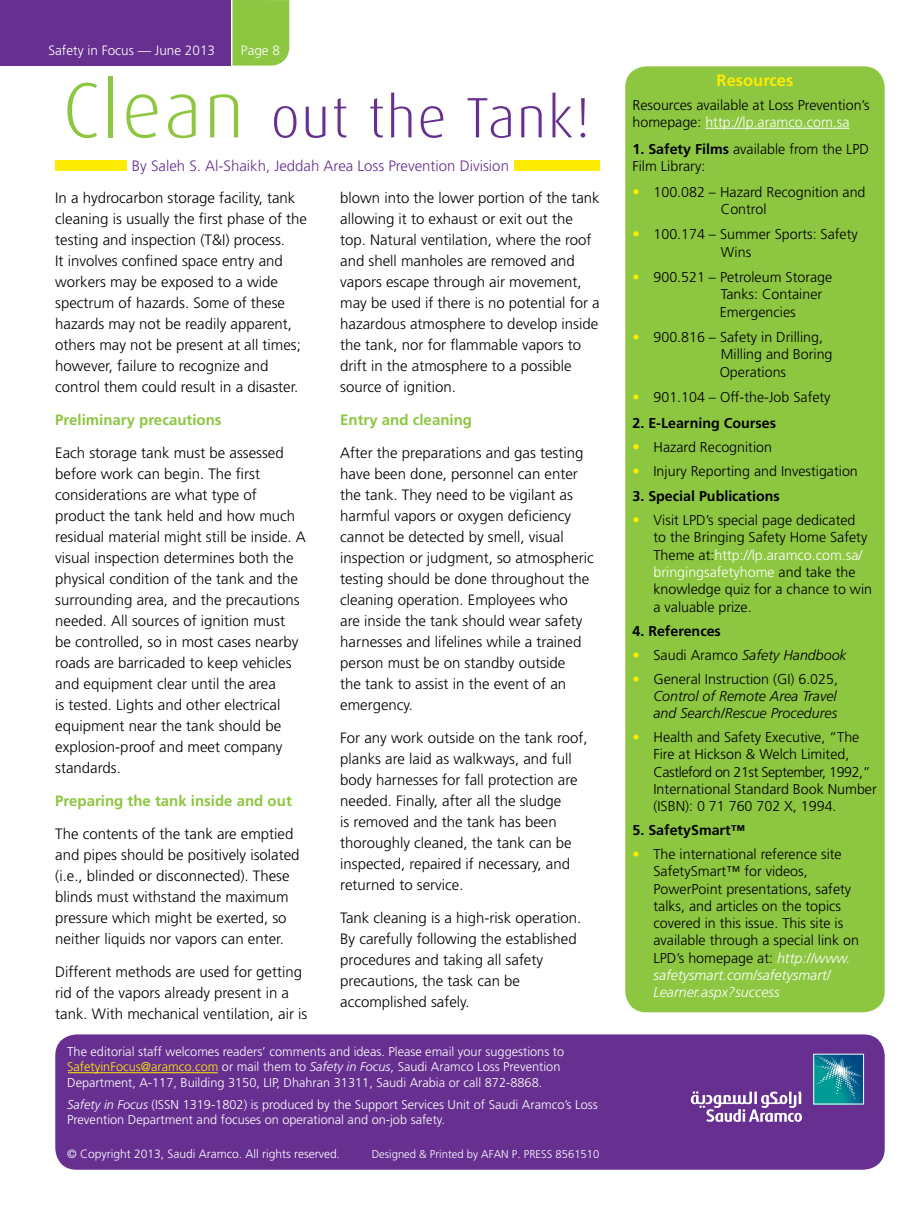
<style>
.page{position:relative;width:923px;height:1225px;background:#fff}
.page>*{position:absolute;margin:0;border:0;box-sizing:border-box;transform-origin:0 0}
.t1{font:300 57px "Dax";letter-spacing:.03em;color:#662f90}
.t2{font:700 16.5px "Frutiger";color:#fdeb04}
.t3{font:300 15px/21px "Frutiger";color:#000}
.t4{font:700 15px "Frutiger";color:#8dc640}
.t5{font:300 15px "Frutiger";color:#662f90}
.t6{font:300 14.25px/17.2px "Frutiger";color:#000}
.t7{font:italic 300 14.25px/17.2px "Frutiger";color:#000;text-align:justify}
.t8{font:700 14.25px "Frutiger";color:#000}
.t9{font:300 13.5px "Frutiger";color:#fff}
.t10{font:300 12.75px/15.3px "Frutiger";color:#fff}
.t11{font:300 12px "Frutiger";color:#fff}
.t12{font:300 11.25px "Frutiger";color:#fff}
.s1{font-size:78.45px;color:#8dc640}
.s2{color:#fdeb04}
.s3{font-style:italic}
.s4{color:#fff}
.s5{font-weight:700}
.s6{font-size:15px;color:#fdeb04}
.s7{font-style:normal;color:#fdeb04}
.s8{font-style:normal}
.s9{font-style:italic;color:#fff}
</style>
<div class="page">
<div style="left:625px;top:66px;width:259px;height:946px;background:#8dc640;border-radius:21px"></div>
<div style="left:55px;top:1034px;width:829px;height:135px;background:#662f90;border-radius:21px"></div>
<hr style="left:68px;top:1072px;width:150px;height:1px;background:#fdeb04">
<svg style="left:815px;top:1055px;width:47px;height:47px"></svg>
<div style="left:813px;top:1053px;width:51px;height:51px;border:1px solid #fff"></div>
<svg style="left:816px;top:1056px;width:46px;height:43px;background:#22899d"></svg>
<svg style="left:691px;top:1091px;width:111px;height:31px"></svg>
<div style="left:0;top:0;width:230px;height:66px;background:#662f90"></div>
<div style="left:232px;top:0;width:57px;height:66px;background:#8dc640"></div>
<div style="left:55px;top:160px;width:72px;height:11px;background:#fdeb04"></div>
<div style="left:514px;top:160px;width:86px;height:11px;background:#fdeb04"></div>
<hr style="left:705px;top:128px;width:144px;height:1px;background:#fff">
<p class="t9" style="left:48px;top:43px;width:168px">Safety in Focus — June 2013</p>
<p class="t9" style="left:241px;top:43px;width:41px">Page 8</p>
<h1 class="t1" style="left:63px;top:86px;width:528px"><span class="s1">Clean</span> out the Tank!</h1>
<p class="t5" style="left:132px;top:157px;width:379px">By Saleh S. Al-Shaikh, Jeddah Area Loss Prevention Division</p>
<p class="t3" style="left:55px;top:187px;width:253px">In a hydrocarbon storage facility, tank cleaning is usually the first phase of the testing and inspection (T&amp;I) process.<br>It involves confined space entry and workers may be exposed to a wide spectrum of hazards. Some of these hazards may not be readily apparent, others may not be present at all times; however, failure to recognize and control them could result in a disaster.</p>
<p class="t4" style="left:55px;top:411px;width:168px">Preliminary precautions</p>
<p class="t3" style="left:55px;top:442px;width:252px">Each storage tank must be assessed before work can begin. The first considerations are what type of product the tank held and how much residual material might still be inside. A visual inspection determines both the physical condition of the tank and the surrounding area, and the precautions needed. All sources of ignition must<br>be controlled, so in most cases nearby roads are barricaded to keep vehicles and equipment clear until the area<br>is tested. Lights and other electrical equipment near the tank should be explosion-proof and meet company standards.</p>
<p class="t4" style="left:55px;top:792px;width:238px">Preparing the tank inside and out</p>
<p class="t3" style="left:55px;top:823px;width:246px">The contents of the tank are emptied and pipes should be positively isolated (i.e., blinded or disconnected). These blinds must withstand the maximum pressure which might be exerted, so neither liquids nor vapors can enter.</p>
<p class="t3" style="left:55px;top:961px;width:254px">Different methods are used for getting rid of the vapors already present in a tank. With mechanical ventilation, air is</p>
<p class="t3" style="left:340px;top:187px;width:261px">blown into the lower portion of the tank allowing it to exhaust or exit out the top. Natural ventilation, where the roof and shell manholes are removed and vapors escape through air movement, may be used if there is no potential for a hazardous atmosphere to develop inside the tank, nor for flammable vapors to drift in the atmosphere to a possible source of ignition.</p>
<p class="t4" style="left:340px;top:411px;width:133px">Entry and cleaning</p>
<p class="t3" style="left:340px;top:442px;width:255px">After the preparations and gas testing have been done, personnel can enter the tank. They need to be vigilant as harmful vapors or oxygen deficiency cannot be detected by smell, visual inspection or judgment, so atmospheric testing should be done throughout the cleaning operation. Employees who<br>are inside the tank should wear safety harnesses and lifelines while a trained person must be on standby outside<br>the tank to assist in the event of an emergency.</p>
<p class="t3" style="left:340px;top:727px;width:249px">For any work outside on the tank roof, planks are laid as walkways, and full body harnesses for fall protection are needed. Finally, after all the sludge<br>is removed and the tank has been thoroughly cleaned, the tank can be inspected, repaired if necessary, and returned to service.</p>
<p class="t3" style="left:340px;top:907px;width:242px">Tank cleaning is a high-risk operation.<br>By carefully following the established procedures and taking all safety precautions, the task can be accomplished safely.</p>
<p class="t10" style="left:67px;top:1044px;width:498px">The editorial staff welcomes readers’ comments and ideas. Please email your suggestions to<br><span class="s2">SafetyinFocus@aramco.com</span> or mail them to <span class="s3">Safety in Focus</span>, Saudi Aramco Loss Prevention<br>Department, A-117, Building 3150, LIP, Dhahran 31311, Saudi Arabia or call 872-8868.</p>
<p class="t10" style="left:67px;top:1097px;width:532px"><span class="s3">Safety in Focus</span> (ISSN 1319-1802) is produced by the Support Services Unit of Saudi Aramco’s Loss<br>Prevention Department and focuses on operational and on-job safety.</p>
<p class="t11" style="left:67px;top:1147px;width:274px">© Copyright 2013, Saudi Aramco. All rights reserved.</p>
<p class="t12" style="left:372px;top:1148px;width:229px">Designed &amp; Printed by AFAN P. PRESS 8561510</p>
<p class="t2" style="left:716px;top:71px;width:78px">Resources</p>
<p class="t6" style="left:632px;top:96px;width:239px">Resources available at Loss Prevention’s homepage: <span class="s4">http://lp.aramco.com.sa</span></p>
<p class="t6" style="left:632px;top:140px;width:238px"><span class="s5">1. Safety Films</span> available from the LPD<br>Film Library:</p>
<p class="t6" style="left:721px;top:183px;width:146px;text-indent:-88px"><span class="s6">•</span> 100.082 – Hazard Recognition and<br>Control</p>
<p class="t6" style="left:721px;top:226px;width:138px;text-indent:-88px"><span class="s6">•</span> 100.174 – Summer Sports: Safety<br>Wins</p>
<p class="t6" style="left:719px;top:269px;width:114px;text-indent:-87px"><span class="s2">•</span> 900.521 – Petroleum Storage<br>Tanks: Container<br>Emergencies</p>
<p class="t6" style="left:719px;top:329px;width:114px;text-indent:-87px"><span class="s2">•</span> 900.816 – Safety in Drilling,<br>Milling and Boring<br>Operations</p>
<p class="t6" style="left:632px;top:389px;width:200px"><span class="s2">•</span> 901.104 – Off-the-Job Safety</p>
<p class="t8" style="left:632px;top:414px;width:145px">2. E-Learning Courses</p>
<p class="t6" style="left:632px;top:438px;width:141px"><span class="s6">•</span> Hazard Recognition</p>
<p class="t6" style="left:632px;top:462px;width:227px"><span class="s2">•</span> Injury Reporting and Investigation</p>
<p class="t8" style="left:632px;top:488px;width:149px">3. Special Publications</p>
<p class="t6" style="left:653px;top:512px;width:220px;text-indent:-21px"><span class="s6">•</span> Visit LPD’s special page dedicated<br>to the Bringing Safety Home Safety<br>Theme at:<span class="s4">http://lp.aramco.com.sa/ bringingsafetyhome</span> and take the knowledge quiz for a chance to win a valuable prize.</p>
<p class="t8" style="left:632px;top:622px;width:90px">4. References</p>
<p class="t7" style="left:632px;top:646px;width:216px"><span class="s7">•</span> <span class="s8">Saudi Aramco</span> Safety Handbook</p>
<p class="t7" style="left:653px;top:670px;width:186px;text-indent:-21px"><span class="s7">•</span> <span class="s8">General Instruction (GI) 6.025, </span>Control of Remote Area Travel and Search/Rescue Procedures</p>
<p class="t6" style="left:653px;top:728px;width:225px;text-indent:-21px"><span class="s2">•</span> Health and Safety Executive, “The Fire at Hickson &amp; Welch Limited, Castleford on 21st September, 1992,” International Standard Book Number (ISBN): 0 71 760 702 X, 1994.</p>
<p class="t8" style="left:632px;top:822px;width:114px">5. SafetySmart™</p>
<p class="t6" style="left:653px;top:846px;width:207px;text-indent:-21px"><span class="s2">•</span> The international reference site<br>SafetySmart™ for videos,<br>PowerPoint presentations, safety talks, and articles on the topics covered in this issue. This site is available through a special link on<br>LPD’s homepage at: <span class="s9">http://www. safetysmart.com/safetysmart/<br>Learner.aspx?success</span></p>
</div>
